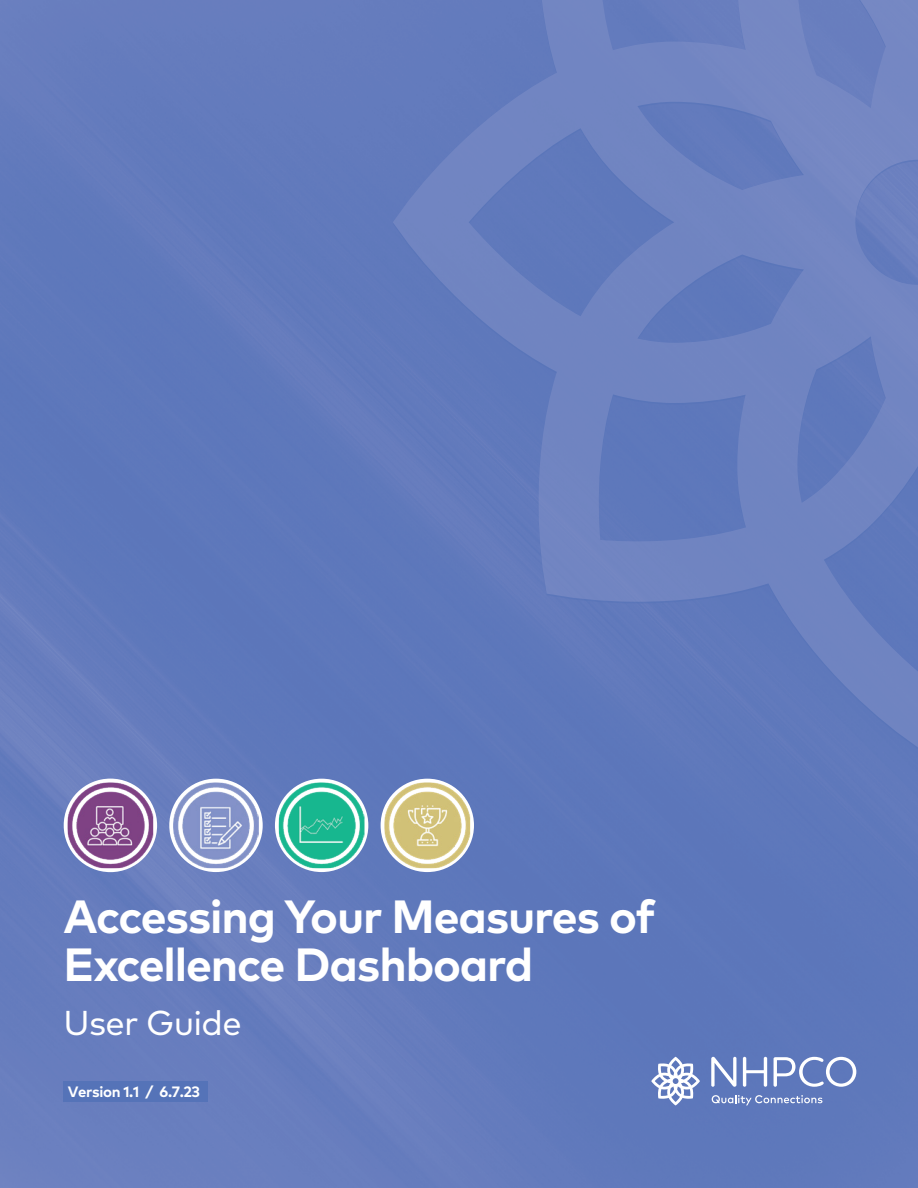
<style>
.page{position:relative;width:918px;height:1188px;background:#fff}
.page>*{position:absolute;margin:0;border:0;box-sizing:border-box;transform-origin:0 0}
.t1{font:700 46.5px/48px "Mark Pro";letter-spacing:-.025em;color:#fff}
.t2{font:34.5px "Mark Pro";letter-spacing:-.02em;color:#fff}
.t3{font:700 15px "Mark Pro";letter-spacing:-.025em;color:#fff}
</style>
<div class="page">
<img style="left:0;top:0;width:918px;height:1188px">
<svg style="left:393px;top:0;width:525px;height:747px;background:#677ebe"></svg>
<svg style="left:64px;top:779px;width:93px;height:93px"></svg>
<img style="left:68px;top:783px;width:85px;height:85px">
<svg style="left:169px;top:779px;width:94px;height:93px"></svg>
<img style="left:173px;top:783px;width:86px;height:85px">
<svg style="left:275px;top:779px;width:93px;height:93px"></svg>
<img style="left:279px;top:783px;width:86px;height:85px">
<svg style="left:381px;top:779px;width:93px;height:93px"></svg>
<img style="left:384px;top:783px;width:86px;height:85px">
<svg style="left:651px;top:1057px;width:49px;height:49px"></svg>
<svg style="left:711px;top:1057px;width:25px;height:30px"></svg>
<svg style="left:743px;top:1057px;width:24px;height:30px"></svg>
<svg style="left:774px;top:1057px;width:82px;height:30px"></svg>
<svg style="left:712px;top:1095px;width:110px;height:10px"></svg>
<div style="left:64px;top:1081px;width:144px;height:21px;background:#5573b8"></div>
<p class="t1" style="left:64px;top:889px;width:593px">Accessing Your Measures of<br>Excellence Dashboard</p>
<p class="t2" style="left:64px;top:997px;width:180px">User Guide</p>
<p class="t3" style="left:68px;top:1081px;width:134px">Version 1.1 / 6.7.23</p>
</div>
